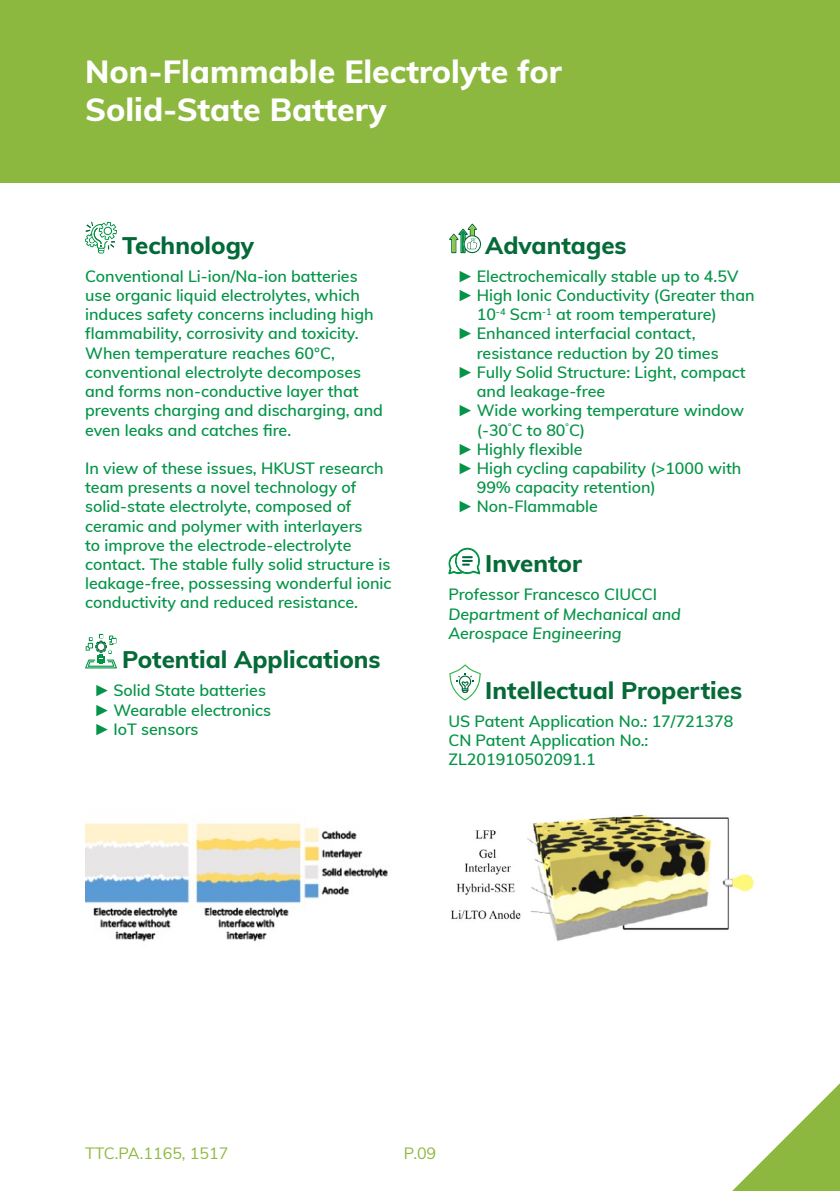
<style>
.page{position:relative;width:840px;height:1191px;background:#fff}
.page>*{position:absolute;margin:0;border:0;box-sizing:border-box;transform-origin:0 0}
.t1{font:800 32px/38.4px "Muli";color:#fff}
.t2{font:800 24px "Muli";color:#056a38}
.t3{font:800 24px "Muli";color:#026938}
.t4{font:600 16px/19.2px "Muli";color:#039447}
.t5{font:600 16px/19.2px "Muli";color:#059447}
.t6{font:italic 600 16px/19.2px "Muli";color:#059447}
.t7{font:16px "Muli";color:#8db93f}
.t8{font:16px "Muli";color:#8db83f}
.s1{font-family:"Arial Narrow";font-weight:400}
</style>
<div class="page">
<div style="left:0;top:0;width:839px;height:182px;background:#8db83f"></div>
<svg style="left:85px;top:222px;width:32px;height:31px"></svg>
<svg style="left:85px;top:634px;width:32px;height:34px"></svg>
<svg style="left:449px;top:223px;width:32px;height:30px"></svg>
<svg style="left:448px;top:547px;width:32px;height:27px"></svg>
<svg style="left:449px;top:664px;width:32px;height:37px"></svg>
<svg style="left:732px;top:1084px;width:107px;height:107px"></svg>
<img style="left:85px;top:822px;width:303px;height:120px">
<img style="left:451px;top:814px;width:304px;height:127px">
<h1 class="t1" style="left:85px;top:50px;width:478px">Non-Flammable Electrolyte for<br>Solid-State Battery</h1>
<h2 class="t3" style="left:122px;top:228px;width:133px">Technology</h2>
<p class="t4" style="left:85px;top:266px;width:299px">Conventional Li-ion/Na-ion batteries use organic liquid electrolytes, which induces safety concerns including high flammability, corrosivity and toxicity.<br>When temperature reaches 60°C, conventional electrolyte decomposes and forms non-conductive layer that prevents charging and discharging, and even leaks and catches fire.</p>
<p class="t4" style="left:85px;top:458px;width:308px">In view of these issues, HKUST research team presents a novel technology of solid-state electrolyte, composed of ceramic and polymer with interlayers<br>to improve the electrode-electrolyte contact. The stable fully solid structure is leakage-free, possessing wonderful ionic conductivity and reduced resistance.</p>
<h2 class="t2" style="left:122px;top:642px;width:260px">Potential Applications</h2>
<p class="t4" style="left:96px;top:680px;width:176px"><span class="s1">►</span>Solid State batteries <span class="s1">►</span>Wearable electronics <span class="s1">►</span>IoT sensors</p>
<h2 class="t2" style="left:485px;top:228px;width:143px">Advantages</h2>
<p class="t5" style="left:459px;top:266px;width:280px"><span class="s1">►</span>Electrochemically stable up to 4.5V</p>
<p class="t5" style="left:459px;top:285px;width:296px"><span class="s1">►</span>High Ionic Conductivity (Greater than</p>
<p class="t5" style="left:476px;top:304px;width:241px">10<sup>-4</sup> Scm<sup>-1</sup> at room temperature)</p>
<p class="t5" style="left:459px;top:323px;width:237px"><span class="s1">►</span>Enhanced interfacial contact,</p>
<p class="t5" style="left:476px;top:342px;width:243px">resistance reduction by 20 times</p>
<p class="t5" style="left:459px;top:362px;width:287px"><span class="s1">►</span>Fully Solid Structure: Light, compact</p>
<p class="t5" style="left:476px;top:381px;width:130px">and leakage-free</p>
<p class="t5" style="left:459px;top:400px;width:286px"><span class="s1">►</span>Wide working temperature window</p>
<p class="t5" style="left:476px;top:419px;width:110px">(-30<sup>°</sup>C to 80<sup>°</sup>C)</p>
<p class="t5" style="left:459px;top:438px;width:124px"><span class="s1">►</span>Highly flexible</p>
<p class="t5" style="left:459px;top:458px;width:283px"><span class="s1">►</span>High cycling capability (&gt;1000 with</p>
<p class="t5" style="left:476px;top:477px;width:181px">99% capacity retention)</p>
<p class="t5" style="left:459px;top:496px;width:140px"><span class="s1">►</span>Non-Flammable</p>
<h2 class="t2" style="left:485px;top:546px;width:98px">Inventor</h2>
<p class="t5" style="left:448px;top:584px;width:210px">Professor Francesco CIUCCI</p>
<p class="t6" style="left:448px;top:603px;width:234px">Department of Mechanical and<br>Aerospace Engineering</p>
<h2 class="t2" style="left:485px;top:672px;width:258px">Intellectual Properties</h2>
<p class="t5" style="left:448px;top:710px;width:286px">US Patent Application No.: 17/721378<br>CN Patent Application No.:<br>ZL201910502091.1</p>
<p class="t7" style="left:85px;top:1141px;width:145px">TTC.PA.1165, 1517</p>
<p class="t8" style="left:403px;top:1141px;width:34px">P.09</p>
</div>
